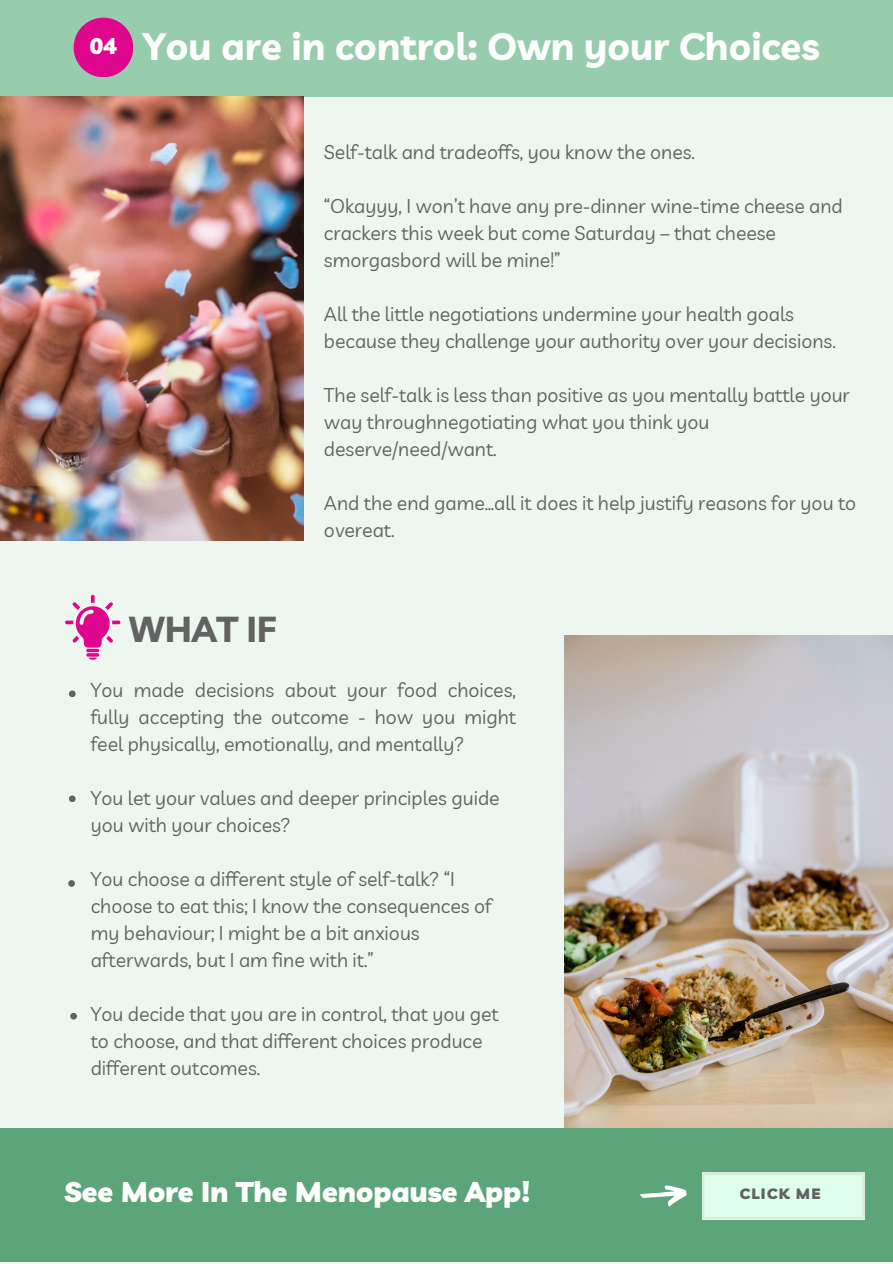
<style>
.page{position:relative;width:893px;height:1264px;background:#fff}
.page>*{position:absolute;margin:0;border:0;box-sizing:border-box;transform-origin:0 0}
.t1{font:700 37.95px "Livvic";color:#fff}
.t2{font:700 36px "Livvic";letter-spacing:-.005em;color:#626262}
.t3{font:900 28.5px "Livvic";color:#fff}
.t4{font:900 22.65px "Livvic";color:#fff}
.t5{font:19.5px/27px "Livvic";color:#626262}
.t6{font:900 15px "Livvic";letter-spacing:.085em;color:#626262}
</style>
<div class="page">
<div style="left:0;top:0;width:892px;height:1263px;background:#edf7ef"></div>
<svg style="left:69px;top:690px;width:7px;height:7px"></svg>
<svg style="left:69px;top:795px;width:7px;height:7px"></svg>
<svg style="left:68px;top:880px;width:7px;height:6px"></svg>
<svg style="left:70px;top:1013px;width:7px;height:6px"></svg>
<img style="left:564px;top:635px;width:328px;height:493px">
<div style="left:0;top:1128px;width:892px;height:134px;background:#5ca479"></div>
<svg style="left:86px;top:653px;width:13px;height:6px"></svg>
<svg style="left:86px;top:648px;width:13px;height:4px"></svg>
<svg style="left:65px;top:594px;width:55px;height:53px"></svg>
<div style="left:0;top:0;width:892px;height:97px;background:#97cdad"></div>
<svg style="left:74px;top:18px;width:59px;height:59px"></svg>
<svg style="left:640px;top:1185px;width:46px;height:21px"></svg>
<div style="left:702px;top:1172px;width:162px;height:47px;background:#deffeb"></div>
<div style="left:699px;top:1170px;width:168px;height:51px;border:5px solid #d7ecdd"></div>
<img style="left:0;top:97px;width:304px;height:443px">
<p class="t4" style="left:90px;top:31px;width:28px">04</p>
<p class="t1" style="left:143px;top:22px;width:678px">You are in control: Own your Choices</p>
<p class="t5" style="left:324px;top:138px;width:372px">Self-talk and tradeoffs, you know the ones.</p>
<p class="t5" style="left:324px;top:192px;width:520px">“Okayyy, I won’t have any pre-dinner wine-time cheese and crackers this week but come Saturday – that cheese smorgasbord will be mine!”</p>
<p class="t5" style="left:324px;top:300px;width:513px">All the little negotiations undermine your health goals because they challenge your authority over your decisions.</p>
<p class="t5" style="left:324px;top:381px;width:527px">The self-talk is less than positive as you mentally battle your way throughnegotiating what you think you deserve/need/want.</p>
<p class="t5" style="left:324px;top:489px;width:533px">And the end game…all it does it help justify reasons for you to overeat.</p>
<p class="t2" style="left:129px;top:605px;width:149px">WHAT IF</p>
<p class="t5" style="left:91px;top:675px;width:426px;text-align:justify">You made decisions about your food choices, fully accepting the outcome - how you might feel physically, emotionally, and mentally?</p>
<p class="t5" style="left:91px;top:783px;width:410px">You let your values and deeper principles guide you with your choices?</p>
<p class="t5" style="left:91px;top:864px;width:402px">You choose a different style of self-talk? “I choose to eat this; I know the consequences of my behaviour; I might be a bit anxious afterwards, but I am fine with it.”</p>
<p class="t5" style="left:91px;top:999px;width:409px">You decide that you are in control, that you get to choose, and that different choices produce different outcomes.</p>
<p class="t3" style="left:64px;top:1173px;width:467px">See More In The Menopause App!</p>
<p class="t6" style="left:739px;top:1183px;width:82px">CLICK ME</p>
</div>
